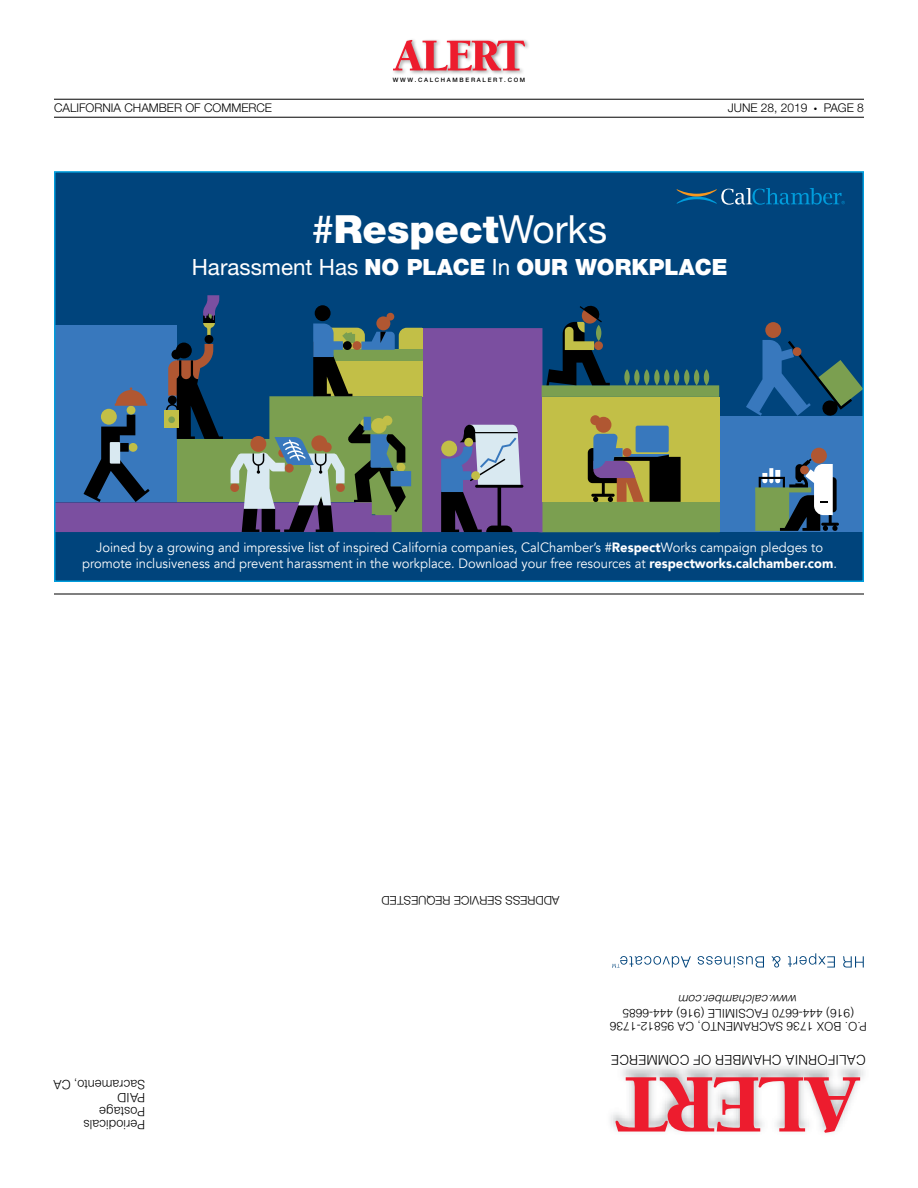
<style>
.page{position:relative;width:918px;height:1188px;background:#fff}
.page>*{position:absolute;margin:0;border:0;box-sizing:border-box;transform-origin:0 0}
.t1{font:900 38.85px "Helvetica Neue LT Std";color:#fff}
.t2{font:900 22.35px "Helvetica Neue LT Std";color:#fff}
.t3{font:13.5px/15.8px "Avenir";color:#fff;text-align:center;scale:.96 1}
.t4{font:300 13.5px "Helvetica";letter-spacing:.005em;color:#000}
.t5{font:300 12.75px/13.5px "Helvetica";letter-spacing:-.01em;color:#000}
.t6{font:300 12px/13.5px "Helvetica";color:#000;text-align:center}
.t7{font:300 12px "Helvetica Neue LT Std";color:#000}
.t8{font:italic 300 12px "Helvetica";color:#000}
.t9{font:500 6px "Helvetica Neue LT Std";letter-spacing:.28em;color:#000}
.s1{font-weight:500}
.s2{font-weight:400}
.s3{font-weight:900}
</style>
<div class="page">
<hr style="left:54px;top:594px;width:810px;height:1px;background:#000">
<hr style="left:54px;top:99px;width:810px;height:1px;background:#000">
<hr style="left:54px;top:117px;width:810px;height:1px;background:#000">
<svg style="left:615px;top:1077px;width:245px;height:56px"></svg>
<svg style="left:843px;top:956px;width:21px;height:12px"></svg>
<svg style="left:788px;top:954px;width:47px;height:14px"></svg>
<svg style="left:771px;top:956px;width:9px;height:12px"></svg>
<svg style="left:698px;top:956px;width:66px;height:12px"></svg>
<svg style="left:612px;top:956px;width:79px;height:12px"></svg>
<div style="left:391px;top:38px;width:139px;height:38px;background:#000;opacity:.4"></div>
<svg style="left:393px;top:40px;width:133px;height:30px"></svg>
<div style="left:55px;top:172px;width:808px;height:409px;background:#00447c"></div>
<div style="left:719px;top:417px;width:144px;height:115px;background:#3878bd"></div>
<div style="left:811px;top:448px;width:16px;height:16px;background:#b05732;border-radius:50%"></div>
<svg style="left:755px;top:459px;width:84px;height:72px"></svg>
<div style="left:765px;top:322px;width:16px;height:16px;background:#b05732;border-radius:50%"></div>
<svg style="left:746px;top:340px;width:115px;height:77px"></svg>
<svg style="left:57px;top:295px;width:662px;height:237px"></svg>
<svg style="left:677px;top:188px;width:168px;height:17px"></svg>
<div style="left:54px;top:171px;width:810px;height:411px;border:2px solid #009ddc"></div>
<p class="t9" style="left:393px;top:77px;width:134px">WWW.CALCHAMBERALERT.COM</p>
<p class="t7" style="left:54px;top:101px;width:220px">CALIFORNIA CHAMBER OF COMMERCE</p>
<p class="t7" style="left:728px;top:101px;width:81px">JUNE 28, 2019</p>
<p class="t7" style="left:814px;top:101px;width:51px">● PAGE 8</p>
<h1 class="t1" style="left:312px;top:206px;width:296px"><span class="s1">#</span>Respect<span class="s2">Works</span></h1>
<h2 class="t2" style="left:192px;top:254px;width:537px"><span class="s2">Harassment Has</span> NO PLACE <span class="s2">In</span> OUR WORKPLACE</h2>
<p class="t3" style="left:82px;top:540px;width:788px">Joined by a growing and impressive list of inspired California companies, CalChamber’s #<span class="s3">Respect</span>Works campaign pledges to promote inclusiveness and prevent harassment in the workplace. Download your free resources at <span class="s3">respectworks.calchamber.com</span>.</p>
<p class="t5" style="left:145px;top:1132px;width:93px;rotate:-180deg">Periodicals<br>Postage<br>PAID<br>Sacramento, CA</p>
<p class="t7" style="left:560px;top:908px;width:179px;rotate:-180deg">ADDRESS SERVICE REQUESTED</p>
<p class="t8" style="left:797px;top:1007px;width:120px;rotate:-180deg">www.calchamber.com</p>
<p class="t6" style="left:867px;top:1034px;width:258px;rotate:-180deg">P.O. BOX 1736 SACRAMENTO, CA 95812-1736 (916) 444-6670 FACSIMILE (916) 444-6685</p>
<p class="t4" style="left:866px;top:1068px;width:256px;rotate:-180deg">CALIFORNIA CHAMBER OF COMMERCE</p>
</div>
